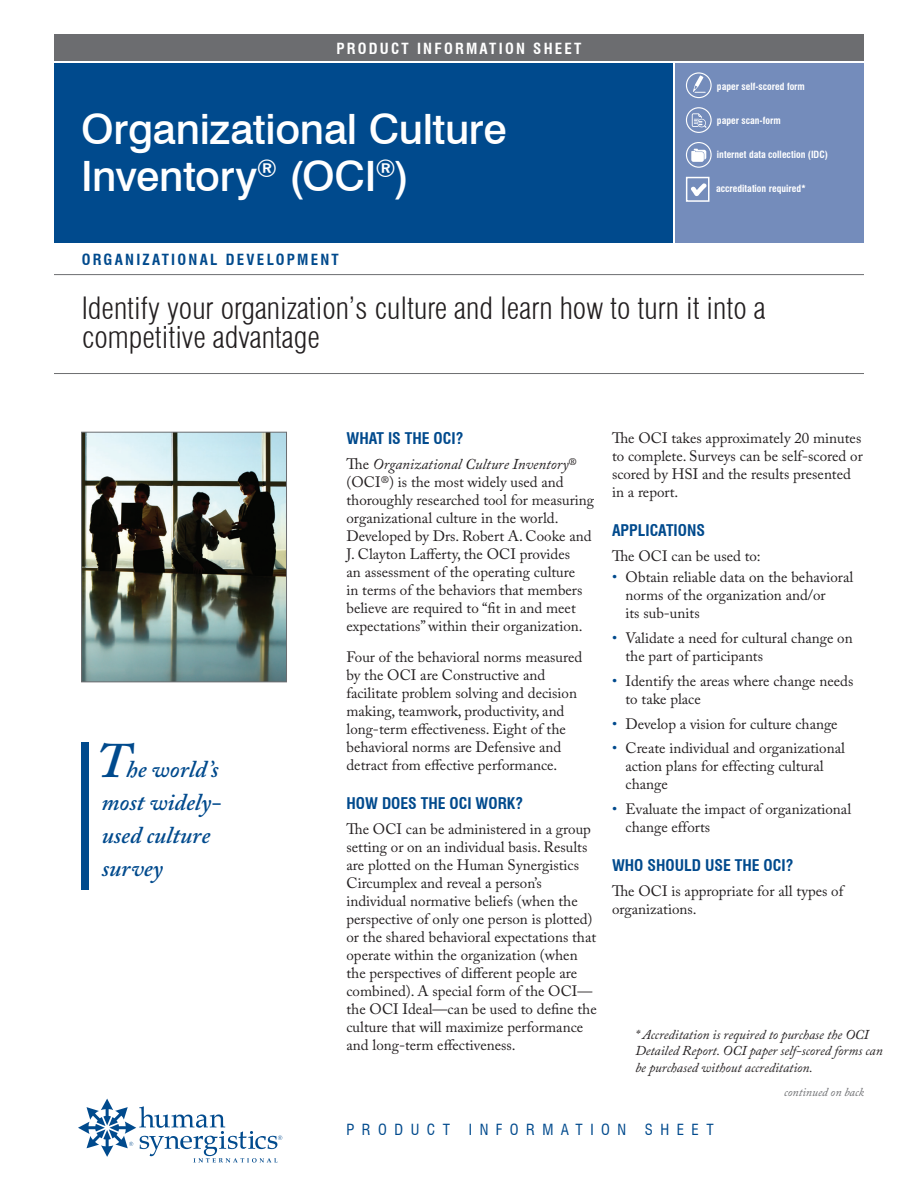
<style>
.page{position:relative;width:918px;height:1188px;background:#fff}
.page>*{position:absolute;margin:0;border:0;box-sizing:border-box;transform-origin:0 0}
.t1{font:500 41.85px/47.1px "Swiss 721 BT";letter-spacing:-.005em;color:#fff}
.t2{font:300 condensed 30px/28.5px "Swiss 721 BT";color:#231f20}
.t3{font:italic 600 24px/33px "Adobe Caslon Pro";color:#004a8d}
.t4{font:700 condensed 15.75px "Swiss 721 BT";color:#004a8d}
.t5{font:15px/18px "Adobe Caslon Pro";color:#231f20}
.t6{font:700 condensed 15px "Swiss 721 BT";letter-spacing:.15em;color:#004a8d}
.t7{font:condensed 15px "Swiss 721 BT";letter-spacing:.5em;color:#004a8d}
.t8{font:700 condensed 15px "Swiss 721 BT";letter-spacing:.15em;color:#fff}
.t9{font:italic 13.5px/16.2px "Adobe Caslon Pro";color:#231f20}
.t10{font:italic 12px "Adobe Caslon Pro";color:#6c6d70}
.t11{font:700 condensed 9.75px "Swiss 721 BT";color:#fff}
.s1{font-size:49.5px}
.s2{font-style:italic}
.s3{color:#004a8d}
</style>
<div class="page">
<div style="left:676px;top:64px;width:188px;height:179px;background:#748cbb"></div>
<div style="left:54px;top:34px;width:810px;height:27px;background:#6c6d70"></div>
<div style="left:54px;top:64px;width:619px;height:179px;background:#004a8d"></div>
<svg style="left:78px;top:1099px;width:204px;height:64px"></svg>
<hr style="left:54px;top:373px;width:810px;height:1px;background:#6c6d70">
<hr style="left:54px;top:274px;width:810px;height:1px;background:#6c6d70">
<img style="left:83px;top:434px;width:202px;height:246px">
<div style="left:81px;top:432px;width:206px;height:250px;border:1px solid #6c6d70"></div>
<svg style="left:686px;top:108px;width:25px;height:24px"></svg>
<div style="left:686px;top:107px;width:26px;height:26px;border:1px solid #fff;border-radius:50%"></div>
<svg style="left:692px;top:113px;width:15px;height:15px"></svg>
<svg style="left:686px;top:143px;width:25px;height:24px"></svg>
<div style="left:686px;top:142px;width:26px;height:26px;border:1px solid #fff;border-radius:50%"></div>
<svg style="left:691px;top:149px;width:15px;height:13px"></svg>
<svg style="left:686px;top:73px;width:25px;height:25px"></svg>
<div style="left:686px;top:72px;width:26px;height:26px;border:1px solid #fff;border-radius:50%"></div>
<svg style="left:693px;top:75px;width:13px;height:18px"></svg>
<div style="left:81px;top:743px;width:8px;height:147px;background:#004a8d"></div>
<svg style="left:691px;top:183px;width:15px;height:13px"></svg>
<div style="left:686px;top:177px;width:23px;height:25px;border:2px solid #fff"></div>
<p class="t8" style="left:336px;top:40px;width:247px">Product I nformation Sheet</p>
<h1 class="t1" style="left:81px;top:105px;width:427px">Organizational Culture<br>Inventory<sup>®</sup> (OCI<sup>®</sup>)</h1>
<p class="t6" style="left:82px;top:251px;width:240px">Organizational DE VELOPMENT</p>
<p class="t11" style="left:717px;top:80px;width:89px">paper self-scored form</p>
<p class="t11" style="left:717px;top:114px;width:65px">paper scan-form</p>
<p class="t11" style="left:717px;top:149px;width:112px">internet data collection (IDC)</p>
<p class="t11" style="left:716px;top:183px;width:91px">accreditation required*</p>
<h2 class="t2" style="left:82px;top:294px;width:685px">Identify your organization’s culture and learn how to turn it into a competitive advantage</h2>
<h3 class="t3" style="left:96px;top:752px;width:127px"><span class="s1">T</span>he world’s most widely&shy;used culture survey</h3>
<p class="t4" style="left:346px;top:429px;width:118px">What is the OCI?</p>
<p class="t5" style="left:346px;top:455px;width:249px">The <span class="s2">Organizational Culture Inventory</span>® (OCI®) is the most widely used and thoroughly researched tool for measuring organizational culture in the world.<br>Developed by Drs. Robert A. Cooke and J. Clayton Lafferty, the OCI provides<br>an assessment of the operating culture<br>in terms of the behaviors that members believe are required to “fit in and meet expectations” within their organization.</p>
<p class="t5" style="left:346px;top:648px;width:237px">Four of the behavioral norms measured by the OCI are Constructive and facilitate problem solving and decision making, teamwork, productivity, and long-term effectiveness. Eight of the behavioral norms are Defensive and detract from effective performance.</p>
<p class="t4" style="left:346px;top:794px;width:12px">How</p>
<p class="t4" style="left:382px;top:794px;width:143px">does the OCI work?</p>
<p class="t5" style="left:346px;top:820px;width:252px">The OCI can be administered in a group setting or on an individual basis. Results are plotted on the Human Synergistics Circumplex and reveal a person’s individual normative beliefs (when the perspective of only one person is plotted) or the shared behavioral expectations that operate within the organization (when the perspectives of different people are combined). A special form of the OCI— the OCI Ideal—can be used to define the culture that will maximize performance and long-term effectiveness.</p>
<p class="t5" style="left:612px;top:429px;width:252px">The OCI takes approximately 20 minutes to complete. Surveys can be self-scored or scored by HSI and the results presented in a report.</p>
<p class="t4" style="left:612px;top:521px;width:95px">Applications</p>
<p class="t5" style="left:612px;top:547px;width:150px">The OCI can be used to:</p>
<p class="t5" style="left:626px;top:568px;width:229px;text-indent:-14px"><span class="s3">•</span> Obtain reliable data on the behavioral norms of the organization and/or<br>its sub-units</p>
<p class="t5" style="left:626px;top:629px;width:229px;text-indent:-14px"><span class="s3">•</span> Validate a need for cultural change on the part of participants</p>
<p class="t5" style="left:626px;top:672px;width:229px;text-indent:-14px"><span class="s3">•</span> Identify the areas where change needs to take place</p>
<p class="t5" style="left:612px;top:715px;width:227px"><span class="s3">•</span> Develop a vision for culture change</p>
<p class="t5" style="left:626px;top:739px;width:221px;text-indent:-14px"><span class="s3">•</span> Create individual and organizational action plans for effecting cultural change</p>
<p class="t5" style="left:626px;top:800px;width:227px;text-indent:-14px"><span class="s3">•</span> Evaluate the impact of organizational change efforts</p>
<p class="t4" style="left:612px;top:856px;width:183px">Who should use the OCI?</p>
<p class="t5" style="left:612px;top:882px;width:233px">The OCI is appropriate for all types of organizations.</p>
<p class="t9" style="left:635px;top:1026px;width:249px">* Accreditation is required to purchase the OCI<br>Detailed Report. OCI paper self-scored forms can be purchased without accreditation.</p>
<p class="t10" style="left:784px;top:1085px;width:81px">continued on back</p>
<p class="t7" style="left:346px;top:1121px;width:369px">PRODUCT INFORMATI ON SHEET</p>
</div>
